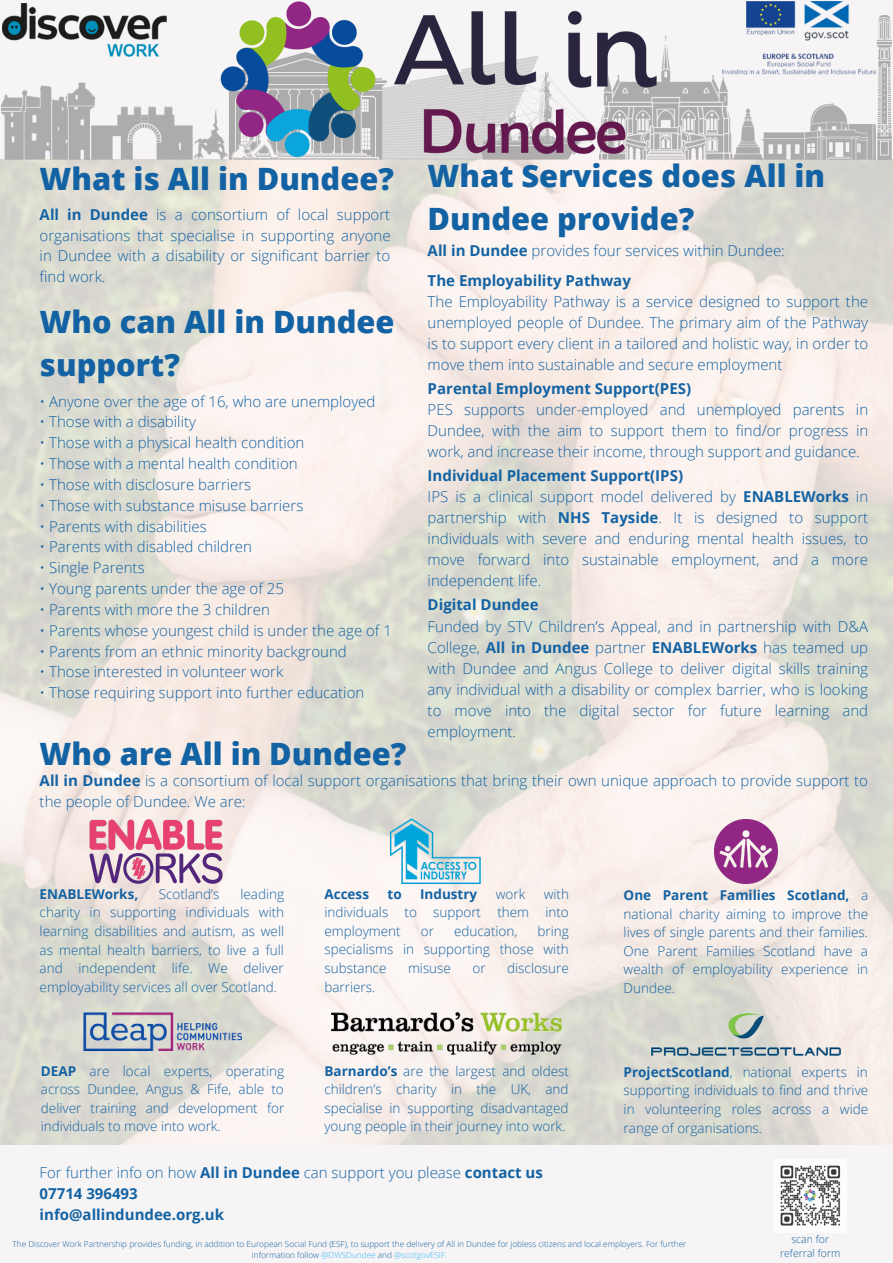
<style>
.page{position:relative;width:893px;height:1263px;background:#f6f4f4}
.page>*{position:absolute;margin:0;border:0;box-sizing:border-box;transform-origin:0 0}
.t1{font:800 30.75px/42.8px "Open Sans";color:#1362a3}
.t2{font:300 15.08px/21.1px "Open Sans";color:#1362a3;text-align:justify}
.t3{font:700 15.08px "Open Sans";color:#1362a3}
.t4{font:300 15px/20.9px "Open Sans";color:#1362a3;text-align:justify}
.t5{font:700 15px "Open Sans";color:#1362a3}
.t6{font:300 13.5px/18.6px "Open Sans";color:#1362a3;text-align:justify}
.t7{font:700 13.5px "Open Sans";color:#1362a3}
.t8{font:300 10.5px "Open Sans";color:#1362a3}
.t9{font:300 8.25px/11.2px "Open Sans";color:#1362a3;text-align:center}
.s1{font-weight:700}
.s2{color:#38b6ff}
</style>
<div class="page">
<img style="left:0;top:160px;width:893px;height:984px">
<img style="left:780px;top:1165px;width:60px;height:61px">
<img style="left:89px;top:820px;width:133px;height:63px">
<img style="left:390px;top:818px;width:91px;height:65px">
<img style="left:714px;top:820px;width:64px;height:63px">
<img style="left:83px;top:1013px;width:159px;height:38px">
<img style="left:331px;top:1012px;width:231px;height:42px">
<img style="left:651px;top:1014px;width:189px;height:41px">
<img style="left:2px;top:16px;width:890px;height:144px">
<img style="left:189px;top:1px;width:476px;height:169px">
<img style="left:723px;top:1px;width:153px;height:73px">
<img style="left:3px;top:4px;width:164px;height:52px">
<p class="t1" style="left:428px;top:154px;width:399px">What Services does All in<br>Dundee provide?</p>
<p class="t2" style="left:428px;top:240px;width:359px"><span class="s1">All in Dundee</span> provides four services within Dundee:</p>
<p class="t3" style="left:428px;top:269px;width:205px">The Employability Pathway</p>
<p class="t2" style="left:428px;top:290px;width:442px">The Employability Pathway is a service designed to support the unemployed people of Dundee. The primary aim of the Pathway is to support every client in a tailored and holistic way, in order to move them into sustainable and secure employment</p>
<p class="t3" style="left:428px;top:378px;width:265px">Parental Employment Support(PES)</p>
<p class="t2" style="left:428px;top:398px;width:442px">PES supports under-employed and unemployed parents in Dundee, with the aim to support them to find/or progress in work, and increase their income, through support and guidance.</p>
<p class="t3" style="left:428px;top:465px;width:257px">Individual Placement Support(IPS)</p>
<p class="t2" style="left:428px;top:486px;width:442px">IPS is a clinical support model delivered by <span class="s1">ENABLEWorks</span> in partnership with <span class="s1">NHS Tayside</span>. It is designed to support individuals with severe and enduring mental health issues, to move forward into sustainable employment, and a more independent life.</p>
<p class="t3" style="left:428px;top:594px;width:113px">Digital Dundee</p>
<p class="t2" style="left:428px;top:615px;width:442px">Funded by STV Children’s Appeal, and in partnership with D&amp;A College, <span class="s1">All in Dundee</span> partner <span class="s1">ENABLEWorks</span> has teamed up with Dundee and Angus College to deliver digital skills training any individual with a disability or complex barrier, who is looking to move into the digital sector for future learning and employment.</p>
<p class="t1" style="left:40px;top:157px;width:356px">What is All in Dundee?</p>
<p class="t4" style="left:40px;top:203px;width:352px"><span class="s1">All in Dundee</span> is a consortium of local support organisations that specialise in supporting anyone in Dundee with a disability or significant barrier to find work.</p>
<p class="t1" style="left:40px;top:300px;width:356px">Who can All in Dundee support?</p>
<p class="t4" style="left:40px;top:390px;width:337px">• Anyone over the age of 16, who are unemployed</p>
<p class="t4" style="left:40px;top:411px;width:158px">• Those with a disability</p>
<p class="t4" style="left:40px;top:432px;width:266px">• Those with a physical health condition</p>
<p class="t4" style="left:40px;top:453px;width:259px">• Those with a mental health condition</p>
<p class="t4" style="left:40px;top:474px;width:213px">• Those with disclosure barriers</p>
<p class="t4" style="left:40px;top:494px;width:265px">• Those with substance misuse barriers</p>
<p class="t4" style="left:40px;top:515px;width:169px">• Parents with disabilities</p>
<p class="t4" style="left:40px;top:536px;width:214px">• Parents with disabled children</p>
<p class="t4" style="left:40px;top:557px;width:106px">• Single Parents</p>
<p class="t4" style="left:40px;top:578px;width:246px">• Young parents under the age of 25</p>
<p class="t4" style="left:40px;top:599px;width:232px">• Parents with more the 3 children</p>
<p class="t4" style="left:40px;top:619px;width:354px">• Parents whose youngest child is under the age of 1</p>
<p class="t4" style="left:40px;top:640px;width:309px">• Parents from an ethnic minority background</p>
<p class="t4" style="left:40px;top:661px;width:245px">• Those interested in volunteer work</p>
<p class="t4" style="left:40px;top:682px;width:326px">• Those requiring support into further education</p>
<p class="t1" style="left:40px;top:732px;width:368px">Who are All in Dundee?</p>
<p class="t4" style="left:40px;top:769px;width:830px"><span class="s1">All in Dundee</span> is a consortium of local support organisations that bring their own unique approach to provide support to the people of Dundee. We are:</p>
<p class="t7" style="left:324px;top:884px;width:46px">Access</p>
<p class="t7" style="left:387px;top:884px;width:16px">to</p>
<p class="t7" style="left:420px;top:884px;width:59px">Industry</p>
<p class="t6" style="left:496px;top:884px;width:31px">work</p>
<p class="t6" style="left:324px;top:884px;width:246px;text-indent:219px">with individuals to support them into employment</p>
<p class="t6" style="left:40px;top:884px;width:246px;text-indent:201px">leading charity in supporting individuals with learning disabilities and autism, as well as mental health barriers, to live a full and independent life. We deliver employability services all over Scotland.</p>
<p class="t6" style="left:623px;top:885px;width:246px"><span class="s1">One Parent Families Scotland,</span> a national charity aiming to improve the lives of single parents and their families.<br>One Parent Families Scotland have a wealth of employability experience in Dundee.</p>
<p class="t7" style="left:40px;top:884px;width:100px">ENABLEWorks,</p>
<p class="t6" style="left:159px;top:884px;width:62px">Scotland’s</p>
<p class="t6" style="left:324px;top:921px;width:246px;text-indent:213px">bring specialisms in supporting those with substance</p>
<p class="t6" style="left:421px;top:921px;width:15px">or</p>
<p class="t6" style="left:454px;top:921px;width:65px">education,</p>
<p class="t6" style="left:408px;top:958px;width:44px">misuse</p>
<p class="t6" style="left:472px;top:958px;width:15px">or</p>
<p class="t6" style="left:507px;top:958px;width:63px">disclosure</p>
<p class="t6" style="left:324px;top:977px;width:52px">barriers.</p>
<p class="t6" style="left:41px;top:1061px;width:245px"><span class="s1">DEAP</span> are local experts, operating across Dundee, Angus &amp; Fife, able to deliver training and development for individuals to move into work.</p>
<p class="t6" style="left:324px;top:1061px;width:246px"><span class="s1">Barnardo’s</span> are the largest and oldest children’s charity in the UK, and specialise in supporting disadvantaged young people in their journey into work.</p>
<p class="t4" style="left:40px;top:1162px;width:505px">For further info on how <span class="s1">All in Dundee</span> can support you please <span class="s1">contact us</span></p>
<p class="t5" style="left:40px;top:1183px;width:100px">07714 396493</p>
<p class="t5" style="left:40px;top:1204px;width:186px">info@allindundee.org.uk</p>
<p class="t6" style="left:623px;top:1062px;width:246px"><span class="s1">ProjectScotland</span>, national experts in supporting individuals to find and thrive in volunteering roles across a wide range of organisations.</p>
<p class="t9" style="left:13px;top:1238px;width:675px">The Discover Work Partnership provides funding, in addition to European Social Fund (ESF), to support the delivery of All in Dundee for jobless citizens and local employers. For further information follow <span class="s2">@DWSDundee</span> and <span class="s2">@scotgovESIF.</span></p>
<p class="t8" style="left:791px;top:1231px;width:39px">scan for</p>
<p class="t8" style="left:780px;top:1246px;width:62px">referral form</p>
</div>
